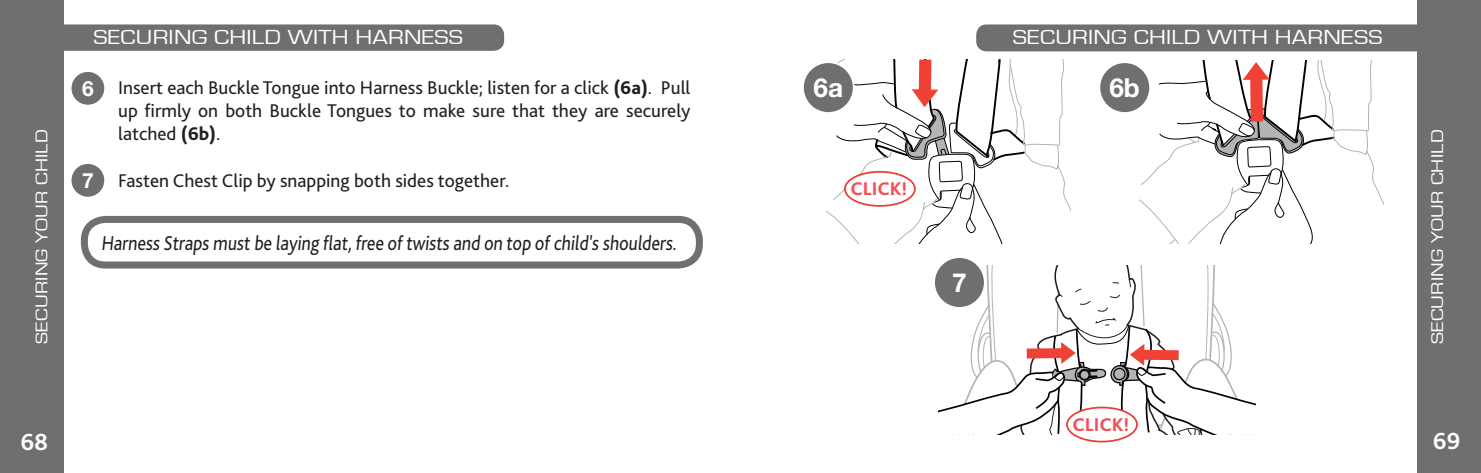
<style>
.page{position:relative;width:1481px;height:473px;background:#fff}
.page>*{position:absolute;margin:0;border:0;box-sizing:border-box;transform-origin:0 0}
.t1{font:700 26.25px "Helvetica Neue LT Std";color:#fff}
.t2{font:700 24.5px "Bliss 2";color:#fff}
.t3{font:21px "Bliss 2";color:#231f20;scale:.85 1}
.t4{font:21px "Eurostile";letter-spacing:.01em;color:#fff;scale:1.2 1}
.t5{font:700 21px "Helvetica Neue LT Std";color:#fff}
.t6{font:19.25px/23.1px "Bliss 2";color:#231f20;text-align:justify}
.t7{font:800 19.25px "Bliss 2";color:#f0525a}
.t8{font:17.5px "Eurostile";letter-spacing:.01em;color:#fff;scale:1.2 1}
.s1{font-weight:800}
</style>
<div class="page">
<div style="left:0;top:0;width:64px;height:472px;background:#6d6f71"></div>
<div style="left:1417px;top:0;width:63px;height:472px;background:#6d6f71"></div>
<svg style="left:938px;top:265px;width:318px;height:169px"></svg>
<svg style="left:826px;top:60px;width:244px;height:183px"></svg>
<div style="left:25px;top:24px;width:479px;height:27px;background:#6d6f71;border-radius:10px"></div>
<div style="left:976px;top:24px;width:479px;height:27px;background:#6d6f71;border-radius:10px"></div>
<div style="left:71px;top:72px;width:33px;height:33px;background:#6d6f71;border-radius:50%"></div>
<svg style="left:1139px;top:60px;width:244px;height:183px"></svg>
<div style="left:1099px;top:62px;width:51px;height:51px;background:#6d6f71;border-radius:50%"></div>
<div style="left:1098px;top:61px;width:53px;height:53px;border:2px solid #fff;border-radius:50%"></div>
<div style="left:803px;top:62px;width:50px;height:51px;background:#6d6f71;border-radius:50%"></div>
<div style="left:802px;top:61px;width:52px;height:53px;border:2px solid #fff;border-radius:50%"></div>
<div style="left:845px;top:172px;width:70px;height:34px;background:#fff;border-radius:50%"></div>
<div style="left:844px;top:171px;width:72px;height:36px;border:2px solid #ea3d35;border-radius:50%"></div>
<div style="left:934px;top:257px;width:50px;height:51px;background:#6d6f71;border-radius:50%"></div>
<div style="left:933px;top:256px;width:52px;height:52px;border:2px solid #fff;border-radius:50%"></div>
<div style="left:71px;top:164px;width:33px;height:33px;background:#6d6f71;border-radius:50%"></div>
<div style="left:1067px;top:407px;width:70px;height:34px;background:#fff;border-radius:50%"></div>
<div style="left:1066px;top:406px;width:71px;height:36px;border:2px solid #ea3d35;border-radius:50%"></div>
<div style="left:81px;top:216px;width:622px;height:52px;border:7px solid #6d6f71;border-radius:21px"></div>
<p class="t4" style="left:93px;top:26px;width:309px">SECURING CHILD WITH HARNESS</p>
<p class="t4" style="left:1013px;top:26px;width:309px">SECURING CHILD WITH HARNESS</p>
<p class="t5" style="left:82px;top:75px;width:13px">6</p>
<p class="t1" style="left:813px;top:71px;width:31px">6a</p>
<p class="t1" style="left:1109px;top:71px;width:32px">6b</p>
<p class="t6" style="left:118px;top:76px;width:574px">Insert each Buckle Tongue into Harness Buckle; listen for a click <span class="s1">(6a)</span>. Pull up firmly on both Buckle Tongues to make sure that they are securely latched <span class="s1">(6b)</span>.</p>
<p class="t6" style="left:118px;top:168px;width:393px">Fasten Chest Clip by snapping both sides together.</p>
<p class="t8" style="left:32px;top:343px;width:180px;rotate:-90deg">SECURING YOUR CHILD</p>
<p class="t8" style="left:1427px;top:344px;width:180px;rotate:-90deg">SECURING YOUR CHILD</p>
<p class="t5" style="left:82px;top:167px;width:13px">7</p>
<p class="t7" style="left:850px;top:177px;width:58px">CLICK!</p>
<p class="t3" style="left:101px;top:229px;width:681px">Harness Straps must be laying flat,free of twists and on top of child's shoulders.</p>
<p class="t1" style="left:952px;top:266px;width:16px">7</p>
<p class="t7" style="left:1072px;top:412px;width:58px">CLICK!</p>
<p class="t2" style="left:20px;top:426px;width:29px">68</p>
<p class="t2" style="left:1432px;top:425px;width:29px">69</p>
</div>
